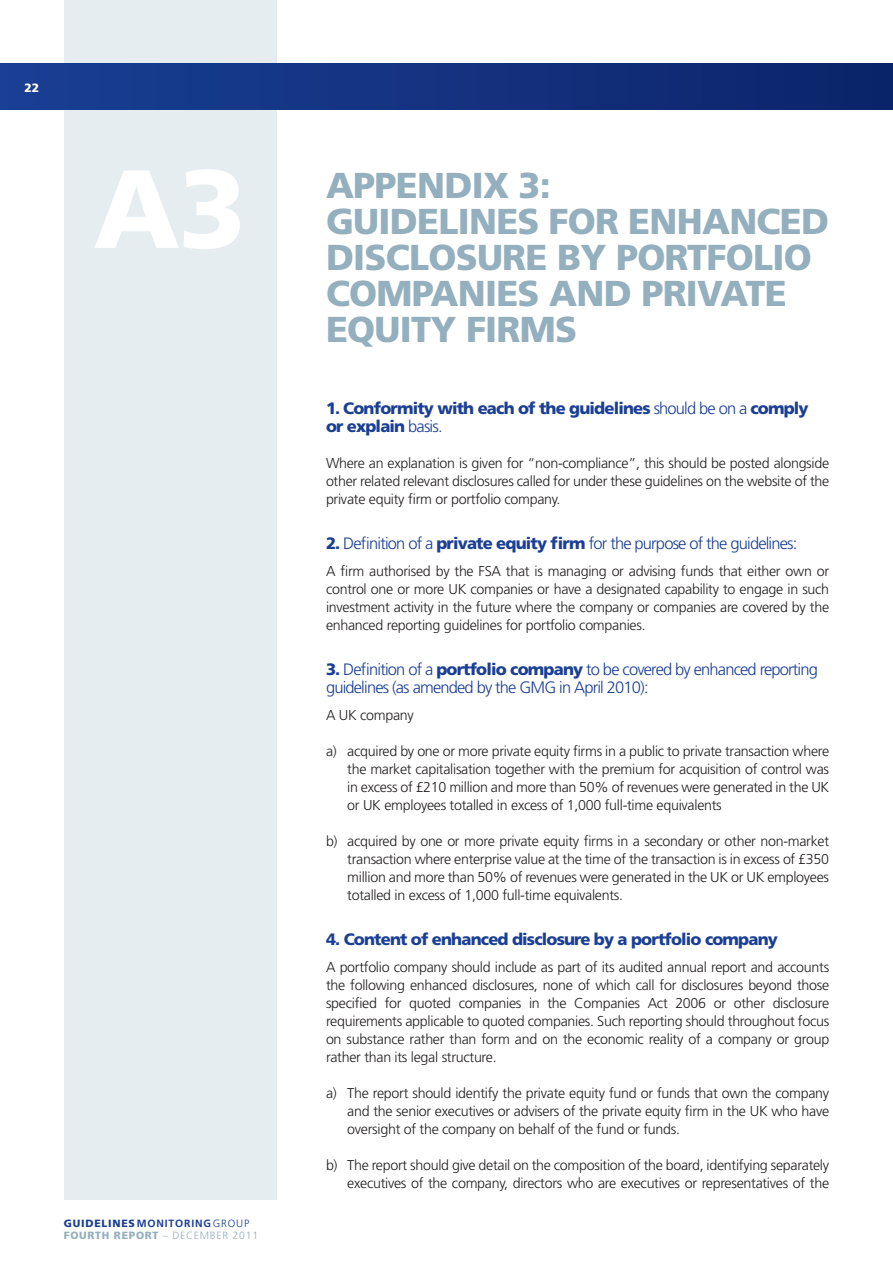
<style>
.page{position:relative;width:893px;height:1263px;background:#fff}
.page>*{position:absolute;margin:0;border:0;box-sizing:border-box;transform-origin:0 0}
.t1{font:900 110.85px "Frutiger";color:#fff}
.t2{font:900 36px/36px "Frutiger";letter-spacing:-.02em;color:#94afbd}
.t3{font:300 16.5px/18px "Frutiger";letter-spacing:-.05em;color:#1b3f94}
.t4{font:900 16.5px/18px "Frutiger";letter-spacing:-.05em;color:#1b3f94}
.t5{font:300 14.25px/18px "Frutiger";letter-spacing:-.02em;color:#231f20;text-align:justify}
.t6{font:900 12px "Frutiger";color:#fff}
.t7{font:900 10.5px/12px "Frutiger";letter-spacing:.075em;color:#1b3f94}
.t8{font:300 10.5px "Frutiger";letter-spacing:.07em;color:#94afbd}
.s1{font-weight:700}
.s2{font-weight:300}
.s3{color:#94afbd}
.s4{font-weight:900}
</style>
<div class="page">
<div style="left:64px;top:0;width:212px;height:1199px;background:#e5edf1"></div>
<div style="left:0;top:64px;width:893px;height:45px;background:linear-gradient(to right,#1a3f94,#0d256a)"></div>
<p class="t6" style="left:25px;top:80px;width:16px">22</p>
<h1 class="t1" style="left:94px;top:142px;width:155px">A3</h1>
<h2 class="t2" style="left:326px;top:167px;width:505px">Appendix 3:<br>Guidelines for enhanced disclosure by portfolio companies and private equity firms</h2>
<p class="t7" style="left:64px;top:1217px;width:186px">Guidelines<span class="s1">MONITORING</span><span class="s2">Group<br></span><span class="s3">FOURTH</span></p>
<p class="t8" style="left:114px;top:1229px;width:146px"><span class="s4">report</span> – December 2011</p>
<p class="t4" style="left:326px;top:399px;width:484px">1. Conformity with each of the guidelines <span class="s2">should be on a</span> comply or explain <span class="s2">basis.</span></p>
<p class="t5" style="left:326px;top:454px;width:505px">Where an explanation is given for “non-compliance”, this should be posted alongside other related relevant disclosures called for under these guidelines on the website of the private equity firm or portfolio company.</p>
<p class="t3" style="left:326px;top:534px;width:473px"><span class="s4">2.</span> Definition of a <span class="s4">private equity firm</span> for the purpose of the guidelines:</p>
<p class="t5" style="left:326px;top:562px;width:505px">A firm authorised by the FSA that is managing or advising funds that either own or control one or more U K companies or have a designated capability to engage in such investment activity in the future where the company or companies are covered by the enhanced reporting guidelines for portfolio companies.</p>
<p class="t3" style="left:326px;top:660px;width:493px"><span class="s4">3.</span> Definition of a <span class="s4">portfolio company</span> to be covered by enhanced reporting guidelines (as amended by the GMG in April 2010):</p>
<p class="t5" style="left:326px;top:706px;width:89px">A U K company</p>
<p class="t5" style="left:347px;top:742px;width:483px;text-indent:-21px">a) acquired by one or more private equity firms in a public to private transaction where the market capitalisation together with the premium for acquisition of control was in excess of £210 million and more than 50% of revenues were generated in the U K or U K employees totalled in excess of 1,000 full-time equivalents</p>
<p class="t5" style="left:347px;top:832px;width:483px;text-indent:-21px">b) acquired by one or more private equity firms in a secondary or other non-market transaction where enterprise value at the time of the transaction is in excess of £350 million and more than 50% of revenues were generated in the U K or U K employees totalled in excess of 1,000 full-time equivalents.</p>
<p class="t4" style="left:326px;top:930px;width:453px">4. Content of enhanced disclosure by a portfolio company</p>
<p class="t5" style="left:326px;top:958px;width:505px">A portfolio company should include as part of its audited annual report and accounts the following enhanced disclosures, none of which call for disclosures beyond those specified for quoted companies in the Companies Act 2006 or other disclosure requirements applicable to quoted companies. Such reporting should throughout focus on substance rather than form and on the economic reality of a company or group rather than its legal structure.</p>
<p class="t5" style="left:347px;top:1084px;width:483px;text-indent:-21px">a) The report should identify the private equity fund or funds that own the company and the senior executives or advisers of the private equity firm in the U K who have oversight of the company on behalf of the fund or funds.</p>
<p class="t5" style="left:326px;top:1156px;width:505px;text-align:right">b) The report should give detail on the composition of the board, identifying separately executives of the company, directors who are executives or representatives of the</p>
</div>
